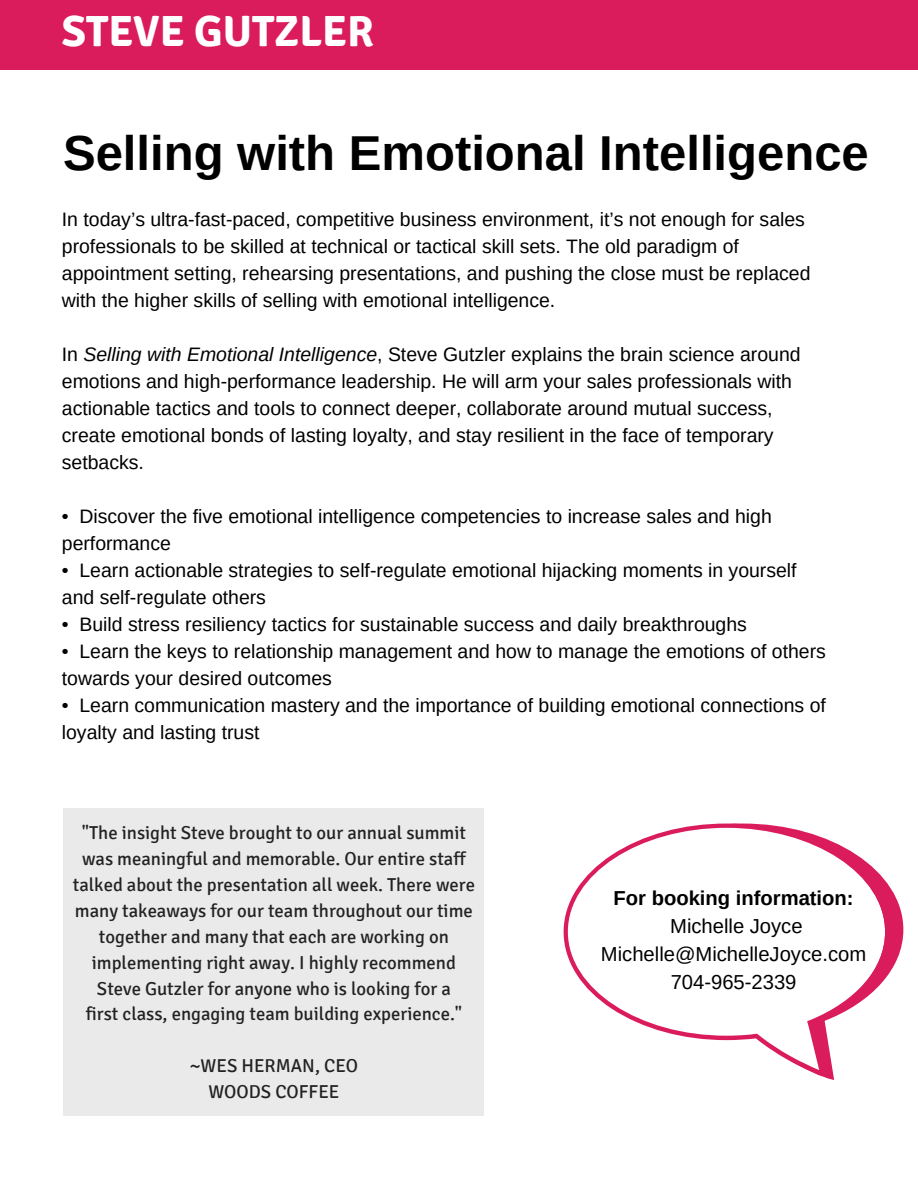
<style>
.page{position:relative;width:918px;height:1188px;background:#fff}
.page>*{position:absolute;margin:0;border:0;box-sizing:border-box;transform-origin:0 0}
.t1{font:700 49.05px "Arimo";color:#000}
.t2{font:700 43.65px "Signika";color:#fff}
.t3{font:20.25px/28.2px "Arimo";color:#000;text-align:center}
.t4{font:700 20.25px "Arimo";color:#000}
.t5{font:19.5px/27px "Arimo";color:#000}
.t6{font:18.75px/25.8px "Signika";color:#222;text-align:center}
.s1{font-style:italic}
</style>
<div class="page">
<svg style="left:821px;top:886px;width:82px;height:194px"></svg>
<svg style="left:564px;top:824px;width:325px;height:252px"></svg>
<div style="left:63px;top:809px;width:421px;height:307px;background:#eaeaea"></div>
<div style="left:0;top:0;width:918px;height:70px;background:#da1c5c"></div>
<h2 class="t2" style="left:62px;top:5px;width:314px">STEVE GUTZLER</h2>
<h1 class="t1" style="left:63px;top:125px;width:807px">Selling with Emotional Intelligence</h1>
<p class="t5" style="left:62px;top:206px;width:750px">In today’s ultra-fast-paced, competitive business environment, it’s not enough for sales professionals to be skilled at technical or tactical skill sets. The old paradigm of appointment setting, rehearsing presentations, and pushing the close must be replaced with the higher skills of selling with emotional intelligence.</p>
<p class="t5" style="left:62px;top:341px;width:740px">In <span class="s1">Selling with Emotional Intelligence</span>, Steve Gutzler explains the brain science around emotions and high-performance leadership. He will arm your sales professionals with actionable tactics and tools to connect deeper, collaborate around mutual success, create emotional bonds of lasting loyalty, and stay resilient in the face of temporary setbacks.</p>
<p class="t5" style="left:62px;top:503px;width:711px">• Discover the five emotional intelligence competencies to increase sales and high performance</p>
<p class="t5" style="left:62px;top:557px;width:736px">• Learn actionable strategies to self-regulate emotional hijacking moments in yourself and self-regulate others</p>
<p class="t5" style="left:62px;top:611px;width:687px">• Build stress resiliency tactics for sustainable success and daily breakthroughs</p>
<p class="t5" style="left:62px;top:638px;width:766px">• Learn the keys to relationship management and how to manage the emotions of others towards your desired outcomes</p>
<p class="t5" style="left:62px;top:692px;width:766px">• Learn communication mastery and the importance of building emotional connections of loyalty and lasting trust</p>
<p class="t6" style="left:73px;top:820px;width:404px">"The insight Steve brought to our annual summit was meaningful and memorable. Our entire staff talked about the presentation all week. There were many takeaways for our team throughout our time together and many that each are working on implementing right away. I highly recommend Steve Gutzler for anyone who is looking for a<br>first class, engaging team building experience."</p>
<p class="t6" style="left:190px;top:1053px;width:170px">~WES HERMAN, CEO<br>WOODS COFFEE</p>
<p class="t4" style="left:614px;top:886px;width:242px">For booking information:</p>
<p class="t3" style="left:601px;top:911px;width:267px">Michelle Joyce<br>Michelle@MichelleJoyce.com<br>704-965-2339</p>
</div>
